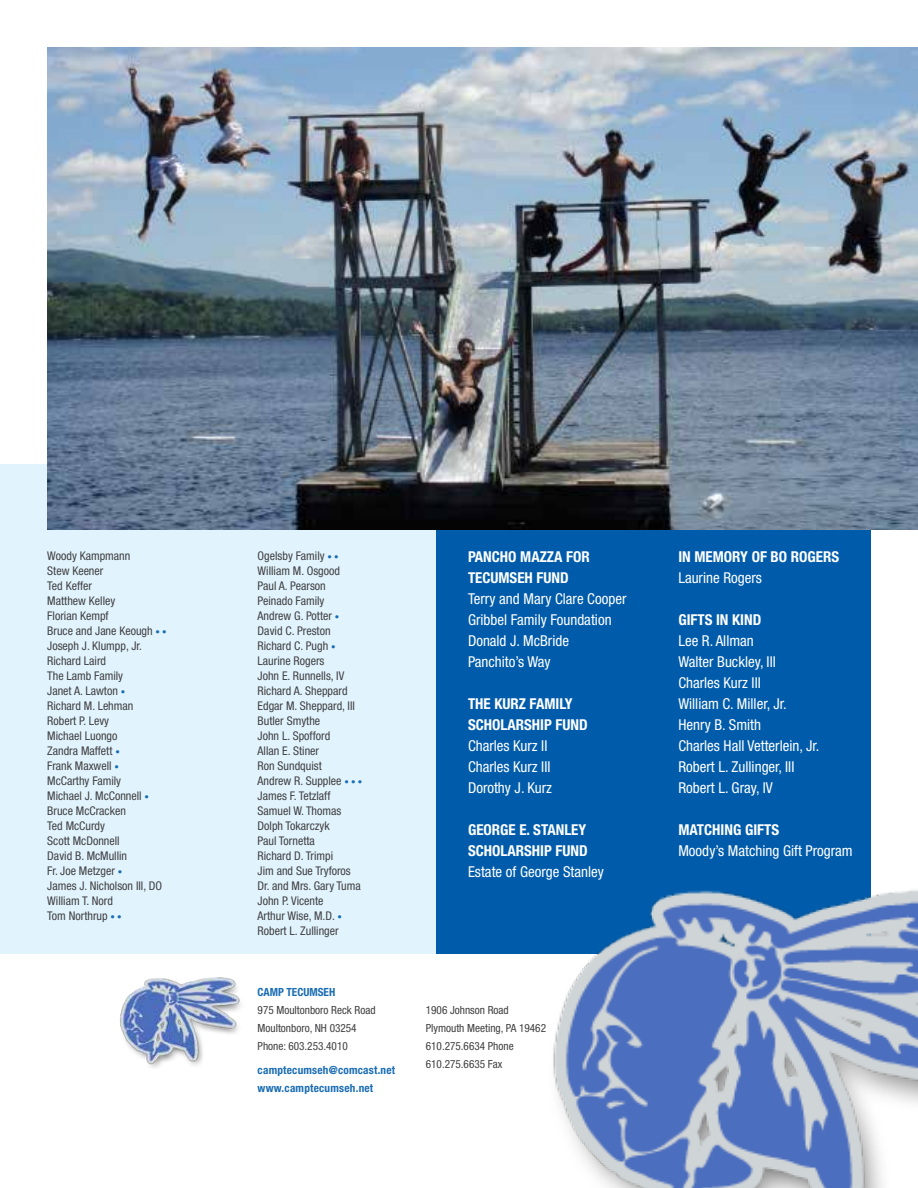
<style>
.page{position:relative;width:918px;height:1188px;background:#fff}
.page>*{position:absolute;margin:0;border:0;box-sizing:border-box;transform-origin:0 0}
.t1{font:condensed 15px/21px "Helvetica Neue";color:#fff}
.t2{font:700 condensed 15px/21px "Helvetica Neue";color:#fff}
.t3{font:condensed 12px/15px "Helvetica Neue";color:#414042}
.t4{font:condensed 11.25px/18px "Helvetica Neue";color:#414042}
.t5{font:700 condensed 11.25px/18px "Helvetica Neue";letter-spacing:.02em;color:#1a6db4}
.t6{font:700 condensed 11.25px "Helvetica Neue";color:#1a6db4}
.s1{font-weight:700;font-size:9px;color:#1a6db4}
</style>
<div class="page">
<div style="left:0;top:464px;width:798px;height:490px;background:#e1f4fd"></div>
<div style="left:436px;top:530px;width:435px;height:424px;background:#005cab"></div>
<img style="left:120px;top:977px;width:121px;height:91px">
<img style="left:47px;top:47px;width:871px;height:483px">
<img style="left:553px;top:890px;width:365px;height:298px">
<p class="t3" style="left:47px;top:548px;width:121px">Woody Kampmann<br>Stew Keener<br>Ted Keffer<br>Matthew Kelley<br>Florian Kempf<br>Bruce and Jane Keough <span class="s1">• •<br></span>Joseph J. Klumpp, Jr.<br>Richard Laird<br>The Lamb Family<br>Janet A. Lawton <span class="s1">•<br></span>Richard M. Lehman<br>Robert P. Levy<br>Michael Luongo<br>Zandra Maffett <span class="s1">•<br></span>Frank Maxwell <span class="s1">•<br></span>McCarthy Family<br>Michael J. McConnell <span class="s1">•<br></span>Bruce McCracken<br>Ted McCurdy<br>Scott McDonnell<br>David B. McMullin<br>Fr. Joe Metzger <span class="s1">•<br></span>James J. Nicholson III, DO<br>William T. Nord<br>Tom Northrup <span class="s1">• •</span></p>
<p class="t3" style="left:258px;top:548px;width:106px">Ogelsby Family <span class="s1">• •<br></span>William M. Osgood<br>Paul A. Pearson<br>Peinado Family<br>Andrew G. Potter <span class="s1">•<br></span>David C. Preston<br>Richard C. Pugh <span class="s1">•<br></span>Laurine Rogers<br>John E. Runnells, IV<br>Richard A. Sheppard<br>Edgar M. Sheppard, III<br>Butler Smythe<br>John L. Spofford<br>Allan E. Stiner<br>Ron Sundquist<br>Andrew R. Supplee <span class="s1">• • •<br></span>James F. Tetzlaff<br>Samuel W. Thomas<br>Dolph Tokarczyk<br>Paul Tornetta<br>Richard D. Trimpi<br>Jim and Sue Tryforos<br>Dr. and Mrs. Gary Tuma<br>John P. Vicente<br>Arthur Wise, M.D. <span class="s1">•<br></span>Robert L. Zullinger</p>
<p class="t2" style="left:468px;top:546px;width:73px">PANCHO MAZZA</p>
<p class="t2" style="left:468px;top:546px;width:120px;text-indent:98px">FOR<br>TECUMSEH FUND</p>
<p class="t1" style="left:468px;top:588px;width:160px">Terry and Mary Clare Cooper<br>Gribbel Family Foundation<br>Donald J. McBride<br>Panchito’s Way</p>
<p class="t2" style="left:468px;top:693px;width:77px">THE KURZ FAMIL</p>
<p class="t2" style="left:565px;top:693px;width:9px">Y</p>
<p class="t2" style="left:468px;top:714px;width:42px">SCHOLARS</p>
<p class="t2" style="left:532px;top:714px;width:57px">HIP FUND</p>
<p class="t1" style="left:468px;top:735px;width:86px">Charles Kurz II<br>Charles Kurz III<br>Dorothy J. Kurz</p>
<p class="t2" style="left:468px;top:819px;width:120px">GEORGE E. STANLEY<br>SCHOLARS</p>
<p class="t2" style="left:532px;top:840px;width:57px">HIP FUND</p>
<p class="t1" style="left:468px;top:861px;width:137px">Estate of George Stanley</p>
<p class="t6" style="left:258px;top:985px;width:73px">CAMP TECUMSEH</p>
<p class="t4" style="left:258px;top:1001px;width:120px">975 Moultonboro Reck Road<br>Moultonboro, NH 03254<br>Phone: 603.253.4010</p>
<p class="t5" style="left:258px;top:1061px;width:139px">CAMPTECUMSEH@COMCAST.NET<br>WWW.CAMPTECUMSEH.NET</p>
<p class="t4" style="left:426px;top:1001px;width:122px">1906 Johnson Road<br>Plymouth Meeting, PA 19462<br>610.275.6634 Phone<br>610.275.6635 Fax</p>
<p class="t2" style="left:678px;top:546px;width:154px">IN MEMORY OF BO ROGERS</p>
<p class="t1" style="left:678px;top:567px;width:85px">Laurine Rogers</p>
<p class="t2" style="left:678px;top:609px;width:16px">GIFTS</p>
<p class="t2" style="left:716px;top:609px;width:47px">IN KIND</p>
<p class="t1" style="left:678px;top:630px;width:143px">Lee R. Allman<br>Walter Buckley, III<br>Charles Kurz III<br>William C. Miller, Jr.<br>Henry B. Smith<br>Charles Hall Vetterlein, Jr.<br>Robert L. Zullinger, III<br>Robert L. Gray, IV</p>
<p class="t2" style="left:678px;top:819px;width:83px">MATCHING GIFTS</p>
<p class="t1" style="left:678px;top:840px;width:176px">Moody’s Matching Gift Program</p>
</div>
